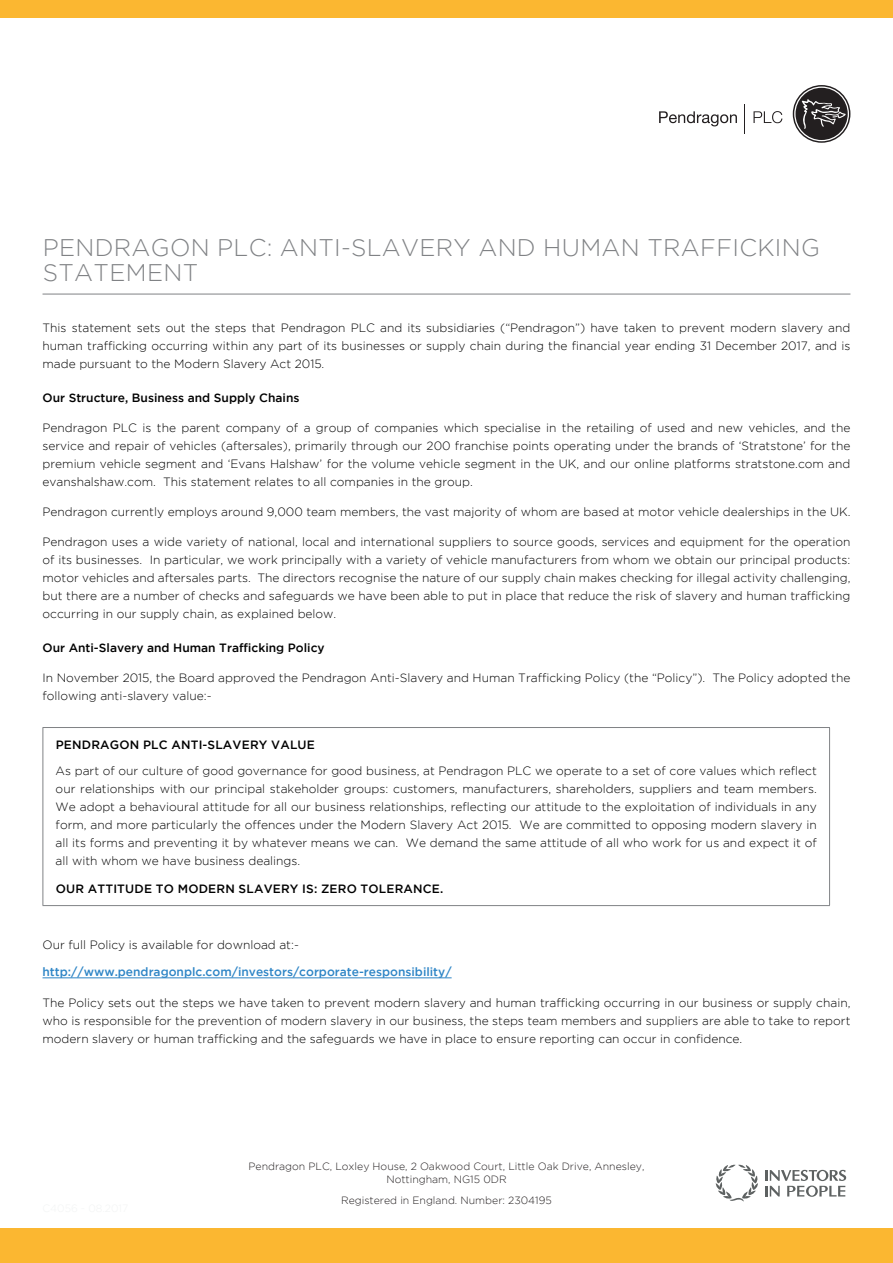
<style>
.page{position:relative;width:893px;height:1263px;background:#fff}
.page>*{position:absolute;margin:0;border:0;box-sizing:border-box;transform-origin:0 0}
.t1{font:300 24px/25.8px "Gotham";letter-spacing:.015em;color:#808285}
.tit_2{font:300 12px/18px "Gotham";color:#000;text-align:justify}
.tit_2-2{font:500 12px "Gotham";color:#000}
.tit_2-3{font:500 12px "Gotham";color:#2e85c6}
.t2{font:300 10.5px/12.6px "Gotham";color:#231f20;text-align:center}
</style>
<div class="page">
<div style="left:0;top:1229px;width:893px;height:34px;background:#fbb731"></div>
<div style="left:0;top:0;width:893px;height:17px;background:#fbb731"></div>
<svg style="left:765px;top:1170px;width:81px;height:27px"></svg>
<svg style="left:715px;top:1164px;width:43px;height:37px"></svg>
<hr style="left:43px;top:294px;width:807px;height:1px;background:#808285">
<hr style="left:43px;top:977px;width:409px;height:1px;background:#2e85c6">
<hr style="left:43px;top:727px;width:787px;height:1px;background:#808285">
<hr style="left:43px;top:728px;width:1px;height:177px;background:#808285">
<hr style="left:829px;top:728px;width:1px;height:177px;background:#808285">
<hr style="left:43px;top:905px;width:787px;height:1px;background:#808285">
<svg style="left:793px;top:85px;width:57px;height:58px"></svg>
<svg style="left:744px;top:104px;width:1px;height:29px"></svg>
<svg style="left:659px;top:111px;width:78px;height:15px"></svg>
<svg style="left:753px;top:111px;width:29px;height:12px"></svg>
<p class="t1" style="left:43px;top:234px;width:779px">PENDRAGON PLC: ANTI-SLAVERY AND HUMAN TRAFFICKING<br>STATEMENT</p>
<p class="tit_2" style="left:43px;top:319px;width:809px">This statement sets out the steps that Pendragon PLC and its subsidiaries (“Pendragon”) have taken to prevent modern slavery and human trafficking occurring within any part of its businesses or supply chain during the financial year ending 31 December 2017, and is made pursuant to the Modern Slavery Act 2015.</p>
<p class="tit_2-2" style="left:43px;top:390px;width:258px">Our Structure, Business and Supply Chains</p>
<p class="tit_2" style="left:43px;top:418px;width:809px">Pendragon PLC is the parent company of a group of companies which specialise in the retailing of used and new vehicles, and the service and repair of vehicles (aftersales), primarily through our 200 franchise points operating under the brands of ‘Stratstone’ for the premium vehicle segment and ‘Evans Halshaw’ for the volume vehicle segment in the UK, and our online platforms stratstone.com and evanshalshaw.com. This statement relates to all companies in the group.</p>
<p class="tit_2" style="left:43px;top:503px;width:809px">Pendragon currently employs around 9,000 team members, the vast majority of whom are based at motor vehicle dealerships in the UK.</p>
<p class="tit_2" style="left:43px;top:533px;width:809px">Pendragon uses a wide variety of national, local and international suppliers to source goods, services and equipment for the operation of its businesses. In particular, we work principally with a variety of vehicle manufacturers from whom we obtain our principal products: motor vehicles and aftersales parts. The directors recognise the nature of our supply chain makes checking for illegal activity challenging, but there are a number of checks and safeguards we have been able to put in place that reduce the risk of slavery and human trafficking occurring in our supply chain, as explained below.</p>
<p class="tit_2-2" style="left:43px;top:640px;width:284px">Our Anti-Slavery and Human Trafficking Policy</p>
<p class="tit_2" style="left:43px;top:668px;width:809px">In November 2015, the Board approved the Pendragon Anti-Slavery and Human Trafficking Policy (the “Policy”). The Policy adopted the following anti-slavery value:-</p>
<p class="tit_2-2" style="left:56px;top:738px;width:261px">PENDRAGON PLC ANTI-SLAVERY VALUE</p>
<p class="tit_2" style="left:56px;top:761px;width:763px">As part of our culture of good governance for good business, at Pendragon PLC we operate to a set of core values which reflect our relationships with our principal stakeholder groups: customers, manufacturers, shareholders, suppliers and team members.<br>We adopt a behavioural attitude for all our business relationships, reflecting our attitude to the exploitation of individuals in any form, and more particularly the offences under the Modern Slavery Act 2015. We are committed to opposing modern slavery in all its forms and preventing it by whatever means we can. We demand the same attitude of all who work for us and expect it of all with whom we have business dealings.</p>
<p class="tit_2-2" style="left:56px;top:882px;width:389px">OUR ATTITUDE TO MODERN SLAVERY IS: ZERO TOLERANCE.</p>
<p class="tit_2" style="left:43px;top:936px;width:258px">Our full Policy is available for download at:-</p>
<p class="tit_2-3" style="left:43px;top:965px;width:411px">http://www.pendragonplc.com/investors/corporate-responsibility/</p>
<p class="tit_2" style="left:43px;top:993px;width:809px">The Policy sets out the steps we have taken to prevent modern slavery and human trafficking occurring in our business or supply chain, who is responsible for the prevention of modern slavery in our business, the steps team members and suppliers are able to take to report modern slavery or human trafficking and the safeguards we have in place to ensure reporting can occur in confidence.</p>
<p class="t2" style="left:249px;top:1160px;width:397px">Pendragon PLC, Loxley House, 2 Oakwood Court, Little Oak Drive, Annesley,<br>Nottingham, NG15 0DR</p>
<p class="t2" style="left:341px;top:1194px;width:212px">Registered in England. Number: 2304195</p>
</div>
